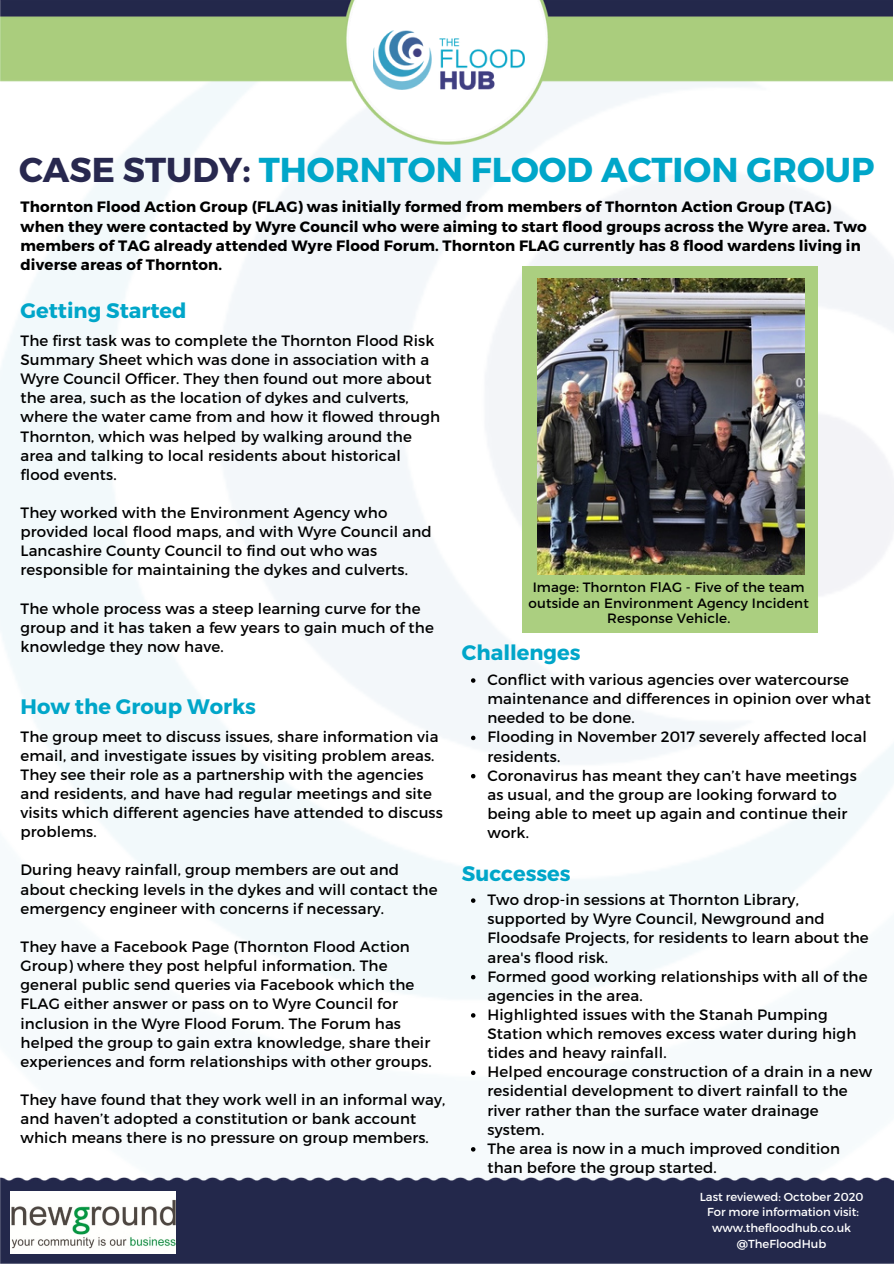
<style>
.page{position:relative;width:894px;height:1264px;background:#fff}
.page>*{position:absolute;margin:0;border:0;box-sizing:border-box;transform-origin:0 0}
.t1{font:700 34.5px "Montserrat";color:#00a6c9}
.t2{font:700 21px "Montserrat";color:#00a6c9}
.t3{font:15px/19.2px "Montserrat";letter-spacing:.01em;color:#000}
.t4{font:700 15px/19.2px "Montserrat";letter-spacing:.01em;color:#000}
.t5{font:13.5px/15.8px "Montserrat";letter-spacing:.01em;color:#000;text-align:center}
.t6{font:11.55px/15.8px "Montserrat";color:#fff;text-align:center}
.s1{color:#28284f}
</style>
<div class="page">
<img style="left:0;top:0;width:893px;height:1152px">
<div style="left:0;top:1177px;width:893px;height:86px;background:#23284b"></div>
<img style="left:10px;top:1191px;width:165px;height:62px">
<svg style="left:471px;top:898px;width:4px;height:4px"></svg>
<svg style="left:471px;top:974px;width:4px;height:5px"></svg>
<svg style="left:471px;top:1013px;width:4px;height:4px"></svg>
<svg style="left:471px;top:1070px;width:4px;height:5px"></svg>
<svg style="left:471px;top:1147px;width:4px;height:4px"></svg>
<svg style="left:471px;top:678px;width:4px;height:4px"></svg>
<svg style="left:471px;top:735px;width:4px;height:5px"></svg>
<svg style="left:471px;top:774px;width:4px;height:4px"></svg>
<div style="left:522px;top:266px;width:295px;height:366px;background:#abcf80"></div>
<img style="left:537px;top:278px;width:267px;height:296px">
<img style="left:0;top:0;width:892px;height:144px">
<img style="left:373px;top:31px;width:151px;height:58px">
<h4 class="t1" style="left:19px;top:147px;width:856px"><span class="s1">CASE STUDY:</span> THORNTON FLOOD ACTION GROUP</h4>
<p class="t4" style="left:20px;top:197px;width:847px">Thornton Flood Action Group (FLAG) was initially formed from members of Thornton Action Group (TAG) when they were contacted by Wyre Council who were aiming to start flood groups across the Wyre area. Two members of TAG already attended Wyre Flood Forum. Thornton FLAG currently has 8 flood wardens living in diverse areas of Thornton.</p>
<h4 class="t2" style="left:20px;top:297px;width:167px">Getting Started</h4>
<h4 class="t3" style="left:20px;top:330px;width:421px">The first task was to complete the Thornton Flood Risk Summary Sheet which was done in association with a Wyre Council Officer. They then found out more about the area, such as the location of dykes and culverts, where the water came from and how it flowed through Thornton, which was helped by walking around the area and talking to local residents about historical flood events.</h4>
<h2 class="t3" style="left:20px;top:502px;width:412px">They worked with the Environment Agency who provided local flood maps, and with Wyre Council and Lancashire County Council to find out who was responsible for maintaining the dykes and culverts.</h2>
<p class="t3" style="left:20px;top:598px;width:415px">The whole process was a steep learning curve for the group and it has taken a few years to gain much of the knowledge they now have.</p>
<h4 class="t2" style="left:20px;top:693px;width:237px">How the Group Works</h4>
<p class="t3" style="left:20px;top:725px;width:424px">The group meet to discuss issues, share information via email, and investigate issues by visiting problem areas.<br>They see their role as a partnership with the agencies and residents, and have had regular meetings and site visits which different agencies have attended to discuss problems.</p>
<p class="t3" style="left:20px;top:859px;width:418px">During heavy rainfall, group members are out and about checking levels in the dykes and will contact the emergency engineer with concerns if necessary.</p>
<p class="t3" style="left:20px;top:936px;width:412px">They have a Facebook Page (Thornton Flood Action Group) where they post helpful information. The general public send queries via Facebook which the FLAG either answer or pass on to Wyre Council for inclusion in the Wyre Flood Forum. The Forum has helped the group to gain extra knowledge, share their experiences and form relationships with other groups.</p>
<h1 class="t3" style="left:20px;top:1089px;width:426px">They have found that they work well in an informal way, and haven’t adopted a constitution or bank account which means there is no pressure on group members.</h1>
<p class="t5" style="left:528px;top:578px;width:282px">Image: Thornton FlAG - Five of the team outside an Environment Agency Incident<br>Response Vehicle.</p>
<h4 class="t2" style="left:462px;top:639px;width:120px">Challenges</h4>
<p class="t3" style="left:487px;top:669px;width:385px">Conflict with various agencies over watercourse maintenance and differences in opinion over what needed to be done.</p>
<h2 class="t3" style="left:487px;top:726px;width:381px">Flooding in November 2017 severely affected local residents.</h2>
<h4 class="t3" style="left:487px;top:765px;width:370px">Coronavirus has meant they can’t have meetings as usual, and the group are looking forward to being able to meet up again and continue their work.</h4>
<h2 class="t2" style="left:462px;top:860px;width:110px">Successes</h2>
<h3 class="t3" style="left:487px;top:889px;width:382px">Two drop-in sessions at Thornton Library, supported by Wyre Council, Newground and Floodsafe Projects, for residents to learn about the area's flood risk.</h3>
<p class="t3" style="left:487px;top:965px;width:381px">Formed good working relationships with all of the agencies in the area.</p>
<h5 class="t3" style="left:487px;top:1004px;width:370px">Highlighted issues with the Stanah Pumping<br>Station which removes excess water during high tides and heavy rainfall.</h5>
<h2 class="t3" style="left:487px;top:1061px;width:386px">Helped encourage construction of a drain in a new residential development to divert rainfall to the river rather than the surface water drainage system.</h2>
<h4 class="t3" style="left:487px;top:1138px;width:354px">The area is now in a much improved condition than before the group started.</h4>
<p class="t6" style="left:699px;top:1188px;width:165px">Last reviewed: October 2020</p>
<p class="t6" style="left:707px;top:1203px;width:153px">For more information visit: www.thefloodhub.co.uk @TheFloodHub</p>
</div>
